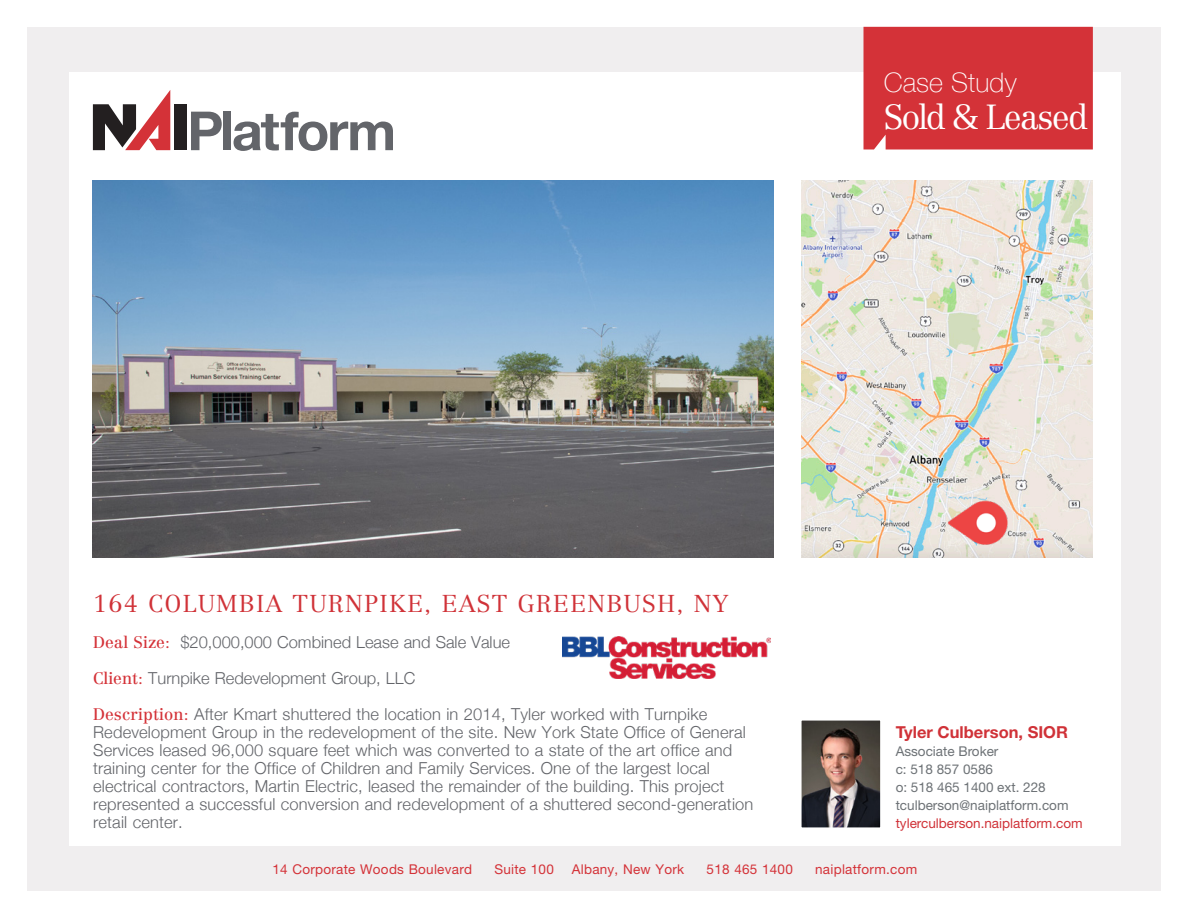
<style>
.page{position:relative;width:1188px;height:918px;background:#fff}
.page>*{position:absolute;margin:0;border:0;box-sizing:border-box;transform-origin:0 0}
.t1{font:300 34.35px "Centennial LT Std";letter-spacing:-.05em;color:#fff}
.t2{font:100 26.85px "Helvetica Neue";letter-spacing:.005em;color:#fff}
.Subhead{font:300 24px "Centennial LT Std";letter-spacing:.05em;color:#d03238}
.Subhead-2{font:300 16.5px/18px "Helvetica Neue";letter-spacing:.01em;color:#63656a}
.Body_Text_gray_small{font:700 16.5px "Helvetica Neue LT Std";color:#d03238}
.t3{font:13.5px "Helvetica Neue LT Std";letter-spacing:.02em;color:#d43238}
.Broker_Info{font:13.5px/18px "Helvetica Neue LT Std";color:#6d7276}
.Broker_Info-2{font:13.5px "Helvetica Neue LT Std";color:#d03238}
.s1{font-family:"Centennial LT Std";font-weight:400;color:#d43238}
</style>
<div class="page">
<div style="left:27px;top:27px;width:1134px;height:864px;background:#f0eeef"></div>
<div style="left:69px;top:72px;width:1051px;height:774px;background:#fff"></div>
<div style="left:174px;top:104px;width:13px;height:46px;background:#231f20"></div>
<svg style="left:93px;top:90px;width:77px;height:60px"></svg>
<svg style="left:191px;top:112px;width:31px;height:38px"></svg>
<div style="left:223px;top:112px;width:8px;height:38px;background:#63656a"></div>
<svg style="left:234px;top:112px;width:159px;height:39px"></svg>
<img style="left:803px;top:722px;width:76px;height:104px">
<div style="left:801px;top:720px;width:80px;height:108px;border:1px solid #fff"></div>
<img style="left:93px;top:180px;width:681px;height:378px">
<img style="left:801px;top:180px;width:292px;height:378px">
<img style="left:940px;top:494px;width:76px;height:56px">
<div style="left:864px;top:27px;width:229px;height:122px;background:#d43238"></div>
<img style="left:562px;top:637px;width:208px;height:42px">
<p class="t2" style="left:884px;top:62px;width:134px">Case Study</p>
<p class="t1" style="left:884px;top:97px;width:206px">Sold &amp; Leased</p>
<p class="Subhead" style="left:93px;top:589px;width:637px">164 COLUMBIA TURNPIKE, EAST GREENBUSH, NY</p>
<p class="Subhead-2" style="left:93px;top:632px;width:418px"><span class="s1">Deal Size:</span> $20,000,000 Combined Lease and Sale Value</p>
<p class="Subhead-2" style="left:93px;top:668px;width:324px"><span class="s1">Client:</span> Turnpike Redevelopment Group, LLC</p>
<p class="Subhead-2" style="left:93px;top:704px;width:662px"><span class="s1">Description:</span> After Kmart shuttered the location in 2014, Tyler worked with Turnpike Redevelopment Group in the redevelopment of the site. New York State Office of General Services leased 96,000 square feet which was converted to a state of the art office and training center for the Office of Children and Family Services. One of the largest local electrical contractors, Martin Electric, leased the remainder of the building. This project represented a successful conversion and redevelopment of a shuttered second-generation retail center.</p>
<p class="Body_Text_gray_small" style="left:896px;top:722px;width:174px">Tyler Culberson, SIOR</p>
<p class="Broker_Info" style="left:896px;top:742px;width:104px">Associate Broker c: 518 857 0586</p>
<p class="Broker_Info" style="left:896px;top:778px;width:152px">o: 518 465 1400 ext. 228</p>
<p class="Broker_Info" style="left:896px;top:796px;width:174px">tculberson@naiplatform.com</p>
<p class="Broker_Info-2" style="left:896px;top:815px;width:189px">tylerculberson.naiplatform.com</p>
<p class="t3" style="left:272px;top:861px;width:201px">14 Corporate Woods Boulevard</p>
<p class="t3" style="left:494px;top:861px;width:61px">Suite 100</p>
<p class="t3" style="left:572px;top:861px;width:114px">Albany, New York</p>
<p class="t3" style="left:707px;top:861px;width:88px">518 465 1400</p>
<p class="t3" style="left:815px;top:861px;width:104px">naiplatform.com</p>
</div>
